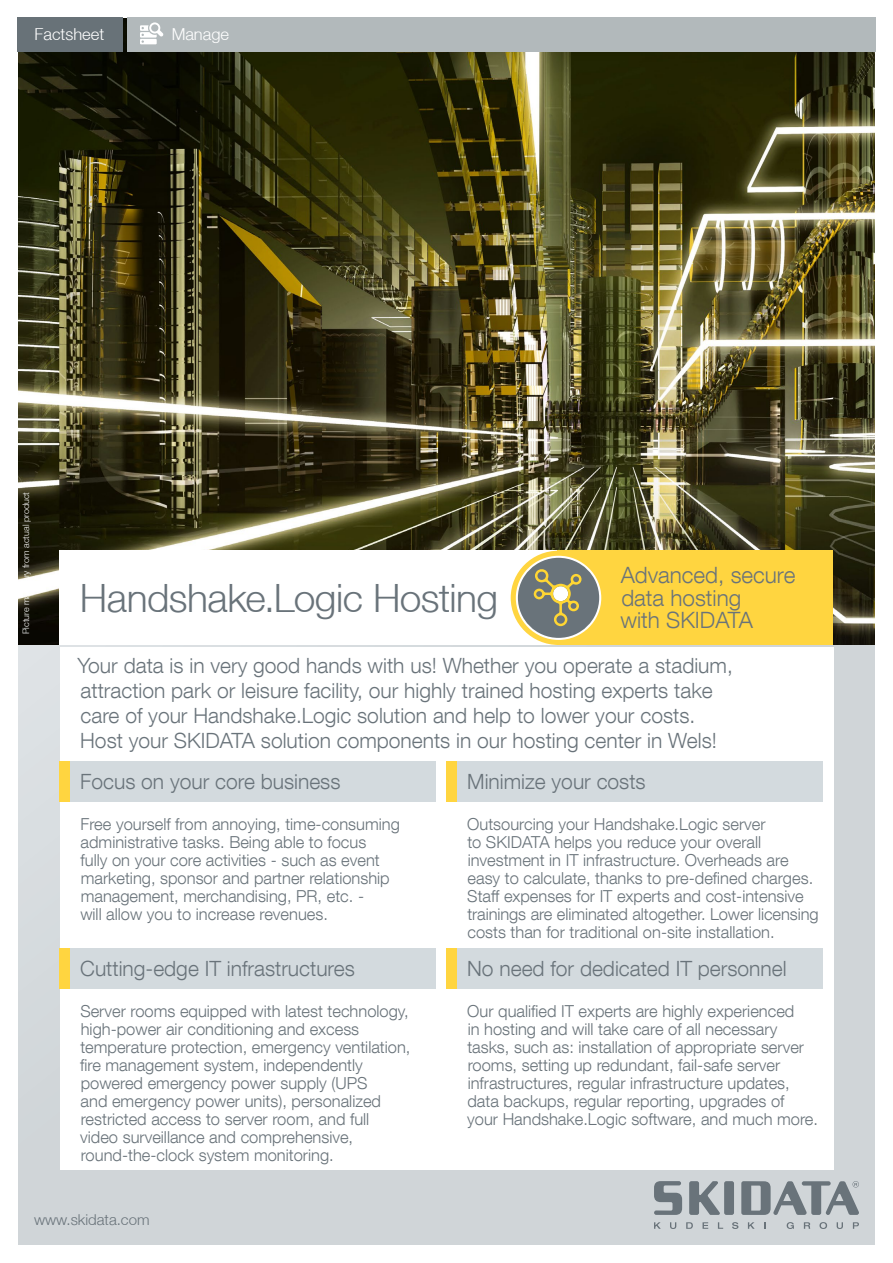
<style>
.page{position:relative;width:893px;height:1263px;background:#d0d5d8}
.page>*{position:absolute;margin:0;border:0;box-sizing:border-box;transform-origin:0 0}
.t1{font:300 39px "Helvetica Neue LT";letter-spacing:-.015em;color:#69737a}
.t2{font:300 22.5px/22.5px "Helvetica Neue LT Com";color:#69737a}
.t3{font:300 21px/25.2px "Helvetica Neue LT Com";color:#69737a}
.t4{font:300 16.5px/18px "Helvetica Neue LT Com";color:#69737a}
.t5{font:300 16.5px "Helvetica Neue LT";color:#fff}
.t6{font:300 15px "Helvetica Neue LT";color:#69737a}
.t7{font:300 9px "Helvetica Neue LT";color:#fff}
</style>
<div class="page">
<img style="left:19px;top:17px;width:857px;height:628px">
<div style="left:0;top:0;width:19px;height:1263px;background:#fff"></div>
<div style="left:0;top:0;width:893px;height:17px;background:#fff"></div>
<div style="left:0;top:1246px;width:893px;height:17px;background:#fff"></div>
<div style="left:876px;top:0;width:17px;height:1263px;background:#fff"></div>
<svg style="left:654px;top:1222px;width:7px;height:7px"></svg>
<svg style="left:670px;top:1222px;width:6px;height:7px"></svg>
<svg style="left:686px;top:1222px;width:7px;height:7px"></svg>
<svg style="left:702px;top:1222px;width:6px;height:7px"></svg>
<svg style="left:718px;top:1222px;width:5px;height:7px"></svg>
<svg style="left:732px;top:1222px;width:6px;height:7px"></svg>
<svg style="left:748px;top:1222px;width:7px;height:7px"></svg>
<svg style="left:787px;top:1222px;width:7px;height:7px"></svg>
<svg style="left:804px;top:1222px;width:6px;height:7px"></svg>
<svg style="left:819px;top:1222px;width:8px;height:7px"></svg>
<svg style="left:837px;top:1222px;width:6px;height:7px"></svg>
<svg style="left:853px;top:1222px;width:6px;height:7px"></svg>
<svg style="left:654px;top:1181px;width:28px;height:34px"></svg>
<div style="left:724px;top:1181px;width:10px;height:34px;background:#69737a;border-radius:2px"></div>
<svg style="left:741px;top:1181px;width:118px;height:34px"></svg>
<svg style="left:689px;top:1181px;width:31px;height:34px"></svg>
<div style="left:60px;top:647px;width:773px;height:522px;background:#fff"></div>
<div style="left:60px;top:551px;width:537px;height:94px;background:#fff"></div>
<div style="left:557px;top:551px;width:276px;height:94px;background:#ffd540"></div>
<div style="left:60px;top:761px;width:376px;height:41px;background:#d3dade"></div>
<div style="left:446px;top:761px;width:377px;height:41px;background:#d3dade"></div>
<div style="left:446px;top:761px;width:11px;height:41px;background:#ffd540"></div>
<div style="left:60px;top:761px;width:10px;height:41px;background:#ffd540"></div>
<div style="left:60px;top:948px;width:376px;height:41px;background:#d3dade"></div>
<div style="left:446px;top:948px;width:377px;height:41px;background:#d3dade"></div>
<div style="left:446px;top:948px;width:11px;height:41px;background:#ffd540"></div>
<div style="left:60px;top:948px;width:10px;height:41px;background:#ffd540"></div>
<div style="left:127px;top:17px;width:749px;height:34px;background:#b2b9bb"></div>
<svg style="left:140px;top:22px;width:23px;height:22px"></svg>
<div style="left:17px;top:17px;width:106px;height:34px;background:#687278"></div>
<div style="left:511px;top:551px;width:95px;height:94px;background:#ffd540;border-radius:50%"></div>
<svg style="left:516px;top:556px;width:85px;height:84px"></svg>
<p class="t5" style="left:35px;top:28px;width:71px">Factsheet</p>
<p class="t5" style="left:172px;top:28px;width:59px">Manage</p>
<p class="t7" style="left:23px;top:634px;width:144px;rotate:-90deg">Picture may vary from actual product</p>
<h1 class="t1" style="left:80px;top:584px;width:420px">Handshake.Logic Hosting</h1>
<h2 class="t2" style="left:620px;top:566px;width:177px">Advanced, secure data hosting<br>with SKIDATA</h2>
<p class="t3" style="left:77px;top:655px;width:657px">Your data is in very good hands with us! Whether you operate a stadium, attraction park or leisure facility, our highly trained hosting experts take care of your Handshake.Logic solution and help to lower your costs.<br>Host your SKIDATA solution components in our hosting center in Wels!</p>
<p class="t3" style="left:80px;top:771px;width:262px">Focus on your core business</p>
<p class="t4" style="left:80px;top:816px;width:321px">Free yourself from annoying, time-consuming administrative tasks. Being able to focus<br>fully on your core activities - such as event marketing, sponsor and partner relationship management, merchandising, PR, etc. -<br>will allow you to increase revenues.</p>
<p class="t3" style="left:80px;top:958px;width:276px">Cutting-edge IT infrastructures</p>
<p class="t4" style="left:80px;top:1003px;width:332px">Server rooms equipped with latest technology, high-power air conditioning and excess temperature protection, emergency ventilation, fire management system, independently powered emergency power supply (UPS<br>and emergency power units), personalized restricted access to server room, and full video surveillance and comprehensive, round-the-clock system monitoring.</p>
<p class="t6" style="left:34px;top:1214px;width:117px">www.skidata.com</p>
<p class="t3" style="left:467px;top:771px;width:180px">Minimize your costs</p>
<p class="t4" style="left:467px;top:816px;width:353px">Outsourcing your Handshake.Logic server<br>to SKIDATA helps you reduce your overall investment in IT infrastructure. Overheads are easy to calculate, thanks to pre-defined charges.<br>Staff expenses for IT experts and cost-intensive trainings are eliminated altogether. Lower licensing costs than for traditional on-site installation.</p>
<p class="t3" style="left:467px;top:958px;width:321px">No need for dedicated IT personnel</p>
<p class="t4" style="left:467px;top:1001px;width:352px">Our qualified IT experts are highly experienced<br>in hosting and will take care of all necessary tasks, such as: installation of appropriate server rooms, setting up redundant, fail-safe server infrastructures, regular infrastructure updates, data backups, regular reporting, upgrades of your Handshake.Logic software, and much more.</p>
</div>
